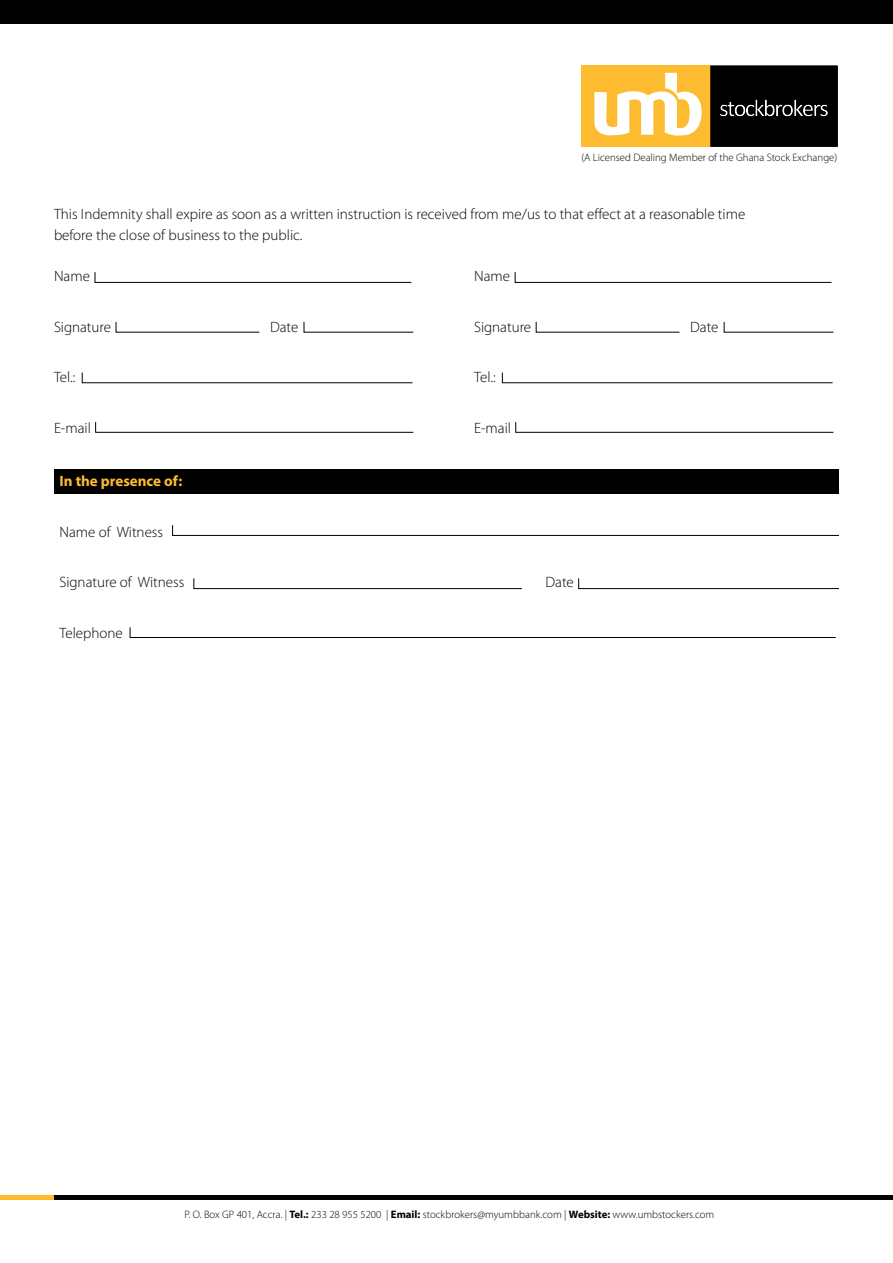
<style>
.page{position:relative;width:893px;height:1263px;background:#fff}
.page>*{position:absolute;margin:0;border:0;box-sizing:border-box;transform-origin:0 0}
.t1{font:300 15px/21px "Myriad Pro";color:#000}
.t2{font:700 15px "Myriad Pro";color:#fdbb30}
.t3{font:300 10.8px "Myriad Pro";color:#000}
.s1{font-weight:700}
</style>
<div class="page">
<div style="left:54px;top:469px;width:785px;height:24px;background:#000"></div>
<div style="left:0;top:0;width:893px;height:24px;background:#000"></div>
<div style="left:55px;top:1195px;width:838px;height:5px;background:#000"></div>
<div style="left:0;top:1195px;width:53px;height:5px;background:#fdbb30"></div>
<svg style="left:711px;top:66px;width:127px;height:81px;background:#0b0b0b"></svg>
<div style="left:582px;top:66px;width:128px;height:81px;background:#fdbb30"></div>
<svg style="left:594px;top:73px;width:108px;height:63px"></svg>
<svg style="left:94px;top:272px;width:318px;height:11px"></svg>
<svg style="left:514px;top:272px;width:318px;height:11px"></svg>
<svg style="left:115px;top:321px;width:145px;height:12px"></svg>
<svg style="left:535px;top:321px;width:145px;height:12px"></svg>
<svg style="left:303px;top:321px;width:111px;height:12px"></svg>
<svg style="left:723px;top:321px;width:111px;height:12px"></svg>
<svg style="left:81px;top:372px;width:332px;height:11px"></svg>
<svg style="left:502px;top:372px;width:331px;height:11px"></svg>
<svg style="left:95px;top:422px;width:319px;height:11px"></svg>
<svg style="left:515px;top:422px;width:319px;height:11px"></svg>
<svg style="left:172px;top:525px;width:667px;height:11px"></svg>
<svg style="left:193px;top:578px;width:329px;height:11px"></svg>
<svg style="left:578px;top:578px;width:261px;height:11px"></svg>
<svg style="left:129px;top:627px;width:707px;height:11px"></svg>
<p class="t3" style="left:581px;top:151px;width:257px">(A Licensed Dealing Member of the Ghana Stock Exchange)</p>
<p class="t1" style="left:54px;top:203px;width:693px">This Indemnity shall expire as soon as a written instruction is received from me/us to that effect at a reasonable time before the close of business to the public.</p>
<p class="t1" style="left:54px;top:266px;width:37px">Name</p>
<p class="t1" style="left:54px;top:316px;width:59px">Signature</p>
<p class="t1" style="left:270px;top:316px;width:30px">Date</p>
<p class="t1" style="left:54px;top:367px;width:23px">Tel.:</p>
<p class="t1" style="left:54px;top:417px;width:38px">E-mail</p>
<p class="t1" style="left:474px;top:266px;width:37px">Name</p>
<p class="t1" style="left:474px;top:316px;width:59px">Signature</p>
<p class="t1" style="left:690px;top:316px;width:30px">Date</p>
<p class="t1" style="left:474px;top:367px;width:23px">Tel.:</p>
<p class="t1" style="left:474px;top:417px;width:38px">E-mail</p>
<p class="t2" style="left:60px;top:472px;width:124px">In the presence of:</p>
<p class="t1" style="left:60px;top:521px;width:105px">Name of Witness</p>
<p class="t1" style="left:60px;top:572px;width:126px">Signature of Witness</p>
<p class="t1" style="left:546px;top:572px;width:30px">Date</p>
<p class="t1" style="left:60px;top:622px;width:65px">Telephone</p>
<p class="t3" style="left:185px;top:1208px;width:531px">P. O. Box GP 401, Accra. | <span class="s1">Tel.:</span> 233 28 955 5200 | <span class="s1">Email:</span> stockbrokers@myumbbank.com | <span class="s1">Website:</span> www.umbstockers.com</p>
</div>
